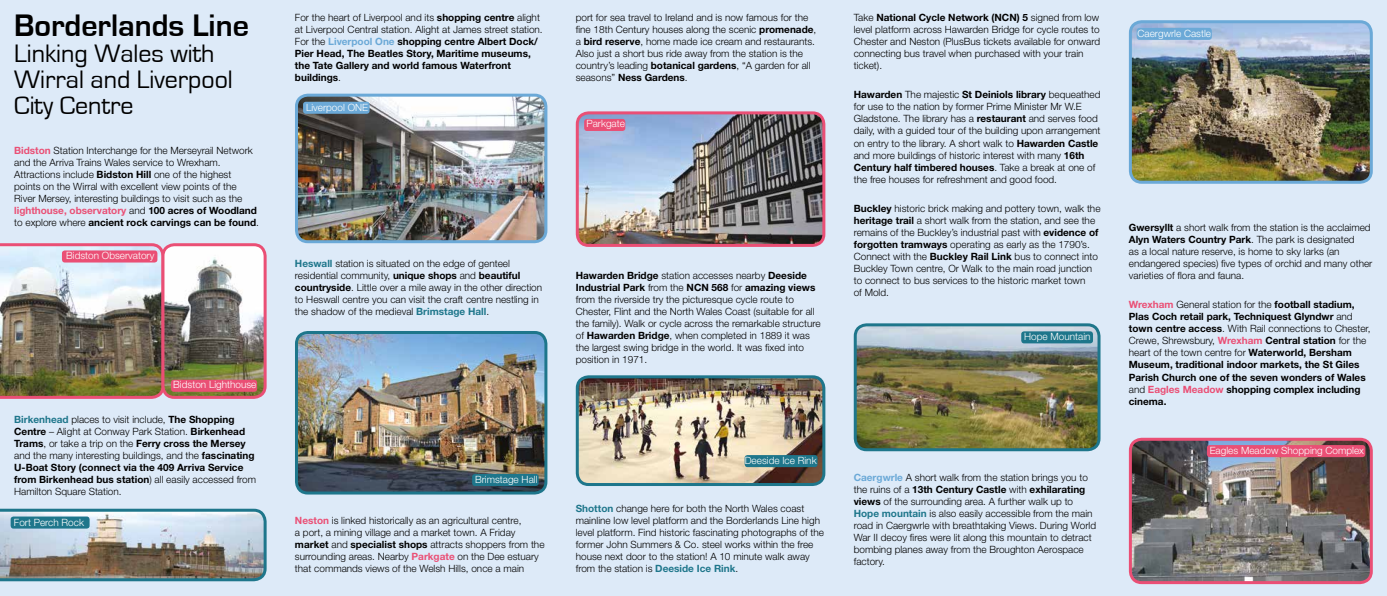
<style>
.page{position:relative;width:1387px;height:596px;background:#fff}
.page>*{position:absolute;margin:0;border:0;box-sizing:border-box;transform-origin:0 0}
.t1{font:700 32px "Eurostile";color:#000}
.t2{font:26px/26px "Eurostile";color:#000}
.t3{font:300 10px/12px "Helvetica Neue LT Std";color:#000}
.t4{font:700 10px/12px "Helvetica Neue LT Std";color:#000}
.t5{font:300 10px "Helvetica Neue LT Pro";color:#fff}
.s1{font-weight:700;color:#ea4f75}
.s2{font-weight:700}
.s3{font-weight:700;color:#1e768b}
.s4{font-weight:300}
.s5{color:#6ba9d7}
.s6{font-weight:700;color:#6ba9d7}
.s7{color:#ea4f75}
</style>
<div class="page">
<div style="left:0;top:0;width:1386px;height:595px;background:#ddeaf8"></div>
<img style="left:0;top:508px;width:266px;height:73px">
<img style="left:296px;top:96px;width:250px;height:144px">
<div style="left:295px;top:94px;width:252px;height:149px;border:3px solid #6ba9d7;border-radius:11px"></div>
<img style="left:579px;top:379px;width:244px;height:105px">
<div style="left:575px;top:375px;width:250px;height:110px;border:3px solid #1e768b;border-radius:11px"></div>
<img style="left:857px;top:327px;width:241px;height:122px">
<div style="left:853px;top:323px;width:247px;height:128px;border:3px solid #1e768b;border-radius:11px"></div>
<img style="left:1132px;top:441px;width:238px;height:141px">
<div style="left:1128px;top:437px;width:244px;height:146px;border:3px solid #ea4f75;border-radius:11px"></div>
<img style="left:165px;top:244px;width:100px;height:153px">
<img style="left:0;top:243px;width:163px;height:155px">
<img style="left:579px;top:115px;width:242px;height:128px">
<div style="left:575px;top:111px;width:250px;height:136px;border:3px solid #ea4f75;border-radius:11px"></div>
<img style="left:296px;top:332px;width:250px;height:160px">
<div style="left:295px;top:331px;width:252px;height:163px;border:3px solid #1e768b;border-radius:11px"></div>
<div style="left:161px;top:243px;width:105px;height:155px;border:3px solid #ea4f75;border-radius:11px"></div>
<img style="left:1132px;top:24px;width:236px;height:156px">
<div style="left:1128px;top:20px;width:244px;height:164px;border:3px solid #6ba9d7;border-radius:11px"></div>
<div style="left:62px;top:250px;width:95px;height:12px;background:#ea4f75;border-radius:3px"></div>
<div style="left:171px;top:379px;width:86px;height:12px;background:#ea4f75;border-radius:3px"></div>
<div style="left:11px;top:516px;width:79px;height:12px;background:#1e768b;border-radius:3px"></div>
<div style="left:472px;top:473px;width:66px;height:12px;background:#1e768b;border-radius:3px"></div>
<div style="left:303px;top:102px;width:66px;height:12px;background:#6ba9d7;border-radius:3px"></div>
<div style="left:584px;top:119px;width:41px;height:12px;background:#ea4f75;border-radius:3px"></div>
<div style="left:744px;top:455px;width:73px;height:12px;background:#1e768b;border-radius:3px"></div>
<div style="left:1021px;top:331px;width:71px;height:12px;background:#1e768b;border-radius:3px"></div>
<div style="left:1136px;top:28px;width:75px;height:12px;background:#6ba9d7;border-radius:3px"></div>
<div style="left:1206px;top:445px;width:158px;height:12px;background:#ea4f75;border-radius:3px"></div>
<h1 class="t1" style="left:14px;top:8px;width:236px">Borderlands Line</h1>
<h2 class="t2" style="left:14px;top:40px;width:220px">Linking Wales with<br>Wirral and Liverpool<br>City Centre</h2>
<p class="t3" style="left:14px;top:144px;width:246px"><span class="s1">Bidston</span> Station Interchange for the Merseyrail Network and the Arriva Trains Wales service to Wrexham.<br>Attractions include <span class="s2">Bidston Hill</span> one of the highest points on the Wirral with excellent view points of the River Mersey, interesting buildings to visit such as the <span class="s1">lighthouse, observatory</span> and <span class="s2">100 acres of Woodland </span>to explore where <span class="s2">ancient rock carvings can be found</span>.</p>
<p class="t5" style="left:66px;top:249px;width:90px">Bidston Observatory</p>
<p class="t5" style="left:173px;top:378px;width:85px">Bidston Lighthouse</p>
<p class="t3" style="left:14px;top:413px;width:243px"><span class="s3">Birkenhead</span> places to visit include, <span class="s2">The Shopping Centre</span> – Alight at Conway Park Station. <span class="s2">Birkenhead Trams</span>, or take a trip on the <span class="s2">Ferry cross the Mersey </span>and the many interesting buildings, and the <span class="s2">fascinating U-Boat Story (connect via the 409 Arriva Service from Birkenhead bus station</span>) all easily accessed from Hamilton Square Station.</p>
<p class="t5" style="left:14px;top:515px;width:72px">Fort Perch Rock</p>
<p class="t4" style="left:295px;top:12px;width:249px"><span class="s4">For the heart of Liverpool and its</span> shopping centre <span class="s4">alight at Liverpool Central station. Alight at James street station.<br>For the</span> <span class="s5">Liverpool One</span> shopping centre Albert Dock/ Pier Head, The Beatles Story, Maritime museums, the Tate Gallery and world famous Waterfront buildings<span class="s4">.</span></p>
<p class="t5" style="left:306px;top:101px;width:64px">Liverpool ONE</p>
<p class="t3" style="left:295px;top:257px;width:249px"><span class="s3">Heswall</span> station is situated on the edge of genteel residential community, <span class="s2">unique shops</span> and <span class="s2">beautiful countryside</span>. Little over a mile away in the other direction to Heswall centre you can visit the craft centre nestling in the shadow of the medieval <span class="s3">Brimstage Hall</span>.</p>
<p class="t5" style="left:475px;top:473px;width:64px">Brimstage Hall</p>
<p class="t3" style="left:295px;top:514px;width:251px"><span class="s1">Neston</span> is linked historically as an agricultural centre,<br>a port, a mining village and a market town. A Friday <span class="s2">market</span> and <span class="s2">specialist shops</span> attracts shoppers from the surrounding areas. Nearby <span class="s1">Parkgate</span> on the Dee estuary that commands views of the Welsh Hills, once a main</p>
<p class="t3" style="left:575px;top:12px;width:242px">port for sea travel to Ireland and is now famous for the fine 18th Century houses along the scenic <span class="s2">promenade</span>, a <span class="s2">bird reserve</span>, home made ice cream and restaurants.<br>Also just a short bus ride away from the station is the country’s leading <span class="s2">botanical gardens</span>, “A garden for all seasons” <span class="s2">Ness Gardens</span>.</p>
<p class="t5" style="left:586px;top:118px;width:40px">Parkgate</p>
<p class="t3" style="left:575px;top:269px;width:246px"><span class="s2">Hawarden Bridge</span> station accesses nearby <span class="s2">Deeside Industrial Park</span> from the <span class="s2">NCN 568</span> for <span class="s2">amazing views </span>from the riverside try the picturesque cycle route to Chester, Flint and the North Wales Coast (suitable for all the family). Walk or cycle across the remarkable structure of <span class="s2">Hawarden Bridge</span>, when completed in 1889 it was the largest swing bridge in the world. It was fixed into position in 1971.</p>
<p class="t5" style="left:744px;top:454px;width:73px">Deeside Ice Rink</p>
<p class="t3" style="left:575px;top:502px;width:249px"><span class="s3">Shotton</span> change here for both the North Wales coast mainline low level platform and the Borderlands Line high level platform. Find historic fascinating photographs of the former John Summers &amp; Co. steel works within the free house next door to the station! A 10 minute walk away from the station is <span class="s3">Deeside Ice Rink</span>.</p>
<p class="t3" style="left:853px;top:12px;width:248px">Take <span class="s2">National Cycle Network (NCN) 5</span> signed from low level platform across Hawarden Bridge for cycle routes to Chester and Neston (PlusBus tickets available for onward connecting bus travel when purchased with your train ticket).</p>
<p class="t3" style="left:853px;top:89px;width:248px"><span class="s2">Hawarden</span> The majestic <span class="s2">St Deiniols library</span> bequeathed for use to the nation by former Prime Minister Mr W.E Gladstone. The library has a <span class="s2">restaurant</span> and serves food daily, with a guided tour of the building upon arrangement on entry to the library. A short walk to <span class="s2">Hawarden Castle </span>and more buildings of historic interest with many <span class="s2">16th Century half timbered houses</span>. Take a break at one of the free houses for refreshment and good food.</p>
<p class="t3" style="left:853px;top:202px;width:248px"><span class="s2">Buckley</span> historic brick making and pottery town, walk the <span class="s2">heritage trail</span> a short walk from the station, and see the remains of the Buckley’s industrial past with <span class="s2">evidence of forgotten tramways</span> operating as early as the 1790’s.<br>Connect with the <span class="s2">Buckley Rail Link</span> bus to connect into Buckley Town centre, Or Walk to the main road junction to connect to bus services to the historic market town<br>of Mold.</p>
<p class="t5" style="left:1024px;top:330px;width:68px">Hope Mountain</p>
<p class="t3" style="left:853px;top:471px;width:244px"><span class="s6">Caergwrle</span> A short walk from the station brings you to the ruins of a <span class="s2">13th Century Castle</span> with <span class="s2">exhilarating views</span> of the surrounding area. A further walk up to <span class="s3">Hope mountain</span> is also easily accessible from the main road in Caergwrle with breathtaking Views. During World War II decoy fires were lit along this mountain to detract bombing planes away from the Broughton Aerospace factory.</p>
<p class="t5" style="left:1137px;top:27px;width:75px">Caergwrle Castle</p>
<p class="t3" style="left:1128px;top:221px;width:245px"><span class="s2">Gwersyllt</span> a short walk from the station is the acclaimed <span class="s2">Alyn Waters Country Park</span>. The park is designated<br>as a local nature reserve, is home to sky larks (an endangered species) five types of orchid and many other varieties of flora and fauna.</p>
<p class="t4" style="left:1128px;top:298px;width:243px"><span class="s7">Wrexham</span> <span class="s4">General station for the</span> football stadium, Plas Coch retail park, Techniquest Glyndwr <span class="s4">and </span>town centre access<span class="s4">. With Rail connections to Chester, Crewe, Shrewsbury,</span> <span class="s7">Wrexham</span> Central station <span class="s4">for the heart of the town centre for</span> Waterworld, Bersham Museum, traditional indoor markets, the St Giles Parish Church one of the seven wonders of Wales <span class="s4">and</span> <span class="s7">Eagles Meadow</span> shopping complex including cinema.</p>
<p class="t5" style="left:1209px;top:443px;width:156px">Eagles Meadow Shopping Complex</p>
</div>
